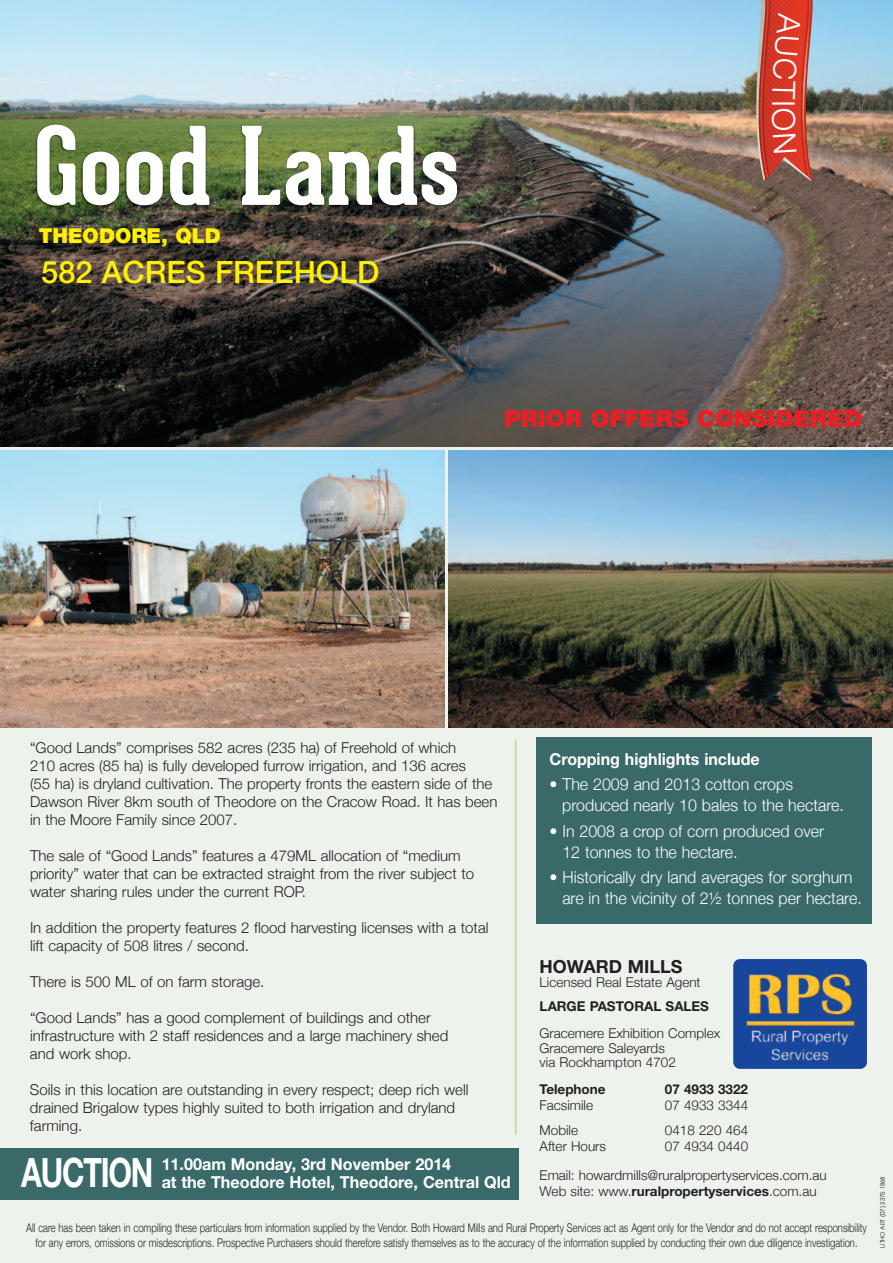
<style>
.page{position:relative;width:893px;height:1263px;background:#edf2ed}
.page>*{position:absolute;margin:0;border:0;box-sizing:border-box;transform-origin:0 0}
.t1{font:700 105.75px "Geared Slab";color:#fff}
.t2{font:700 40.5px "Helvetica Neue";letter-spacing:-.04em;color:#fff;scale:.75 1}
.t3{font:300 31.5px "Helvetica Neue";color:#fff}
.t4{font:500 30.75px "Helvetica Neue";color:#fff101}
.t5{font:900 20.55px "Helvetica Neue";color:#fff101}
.t6{font:700 18px "Helvetica Neue";color:#231f20}
.t7{font:300 16.5px/21px "Helvetica Neue";color:#fff}
.t8{font:700 16.5px/18px "Helvetica Neue";color:#fff}
.t9{font:300 15px/18px "Helvetica Neue";color:#231f20}
.t10{font:300 13.5px/14.2px "Helvetica Neue";color:#231f20}
.t11{font:700 13.5px "Helvetica Neue";color:#231f20}
.t12{font:300 12px/15px "Helvetica Neue";color:#231f20;text-align:center;scale:.78 1}
.t13{font:6px "Avant Garde";color:#231f20}
.s1{font-weight:300}
</style>
<div class="page">
<div style="left:0;top:1148px;width:518px;height:51px;background:#396a69"></div>
<img style="left:0;top:0;width:893px;height:446px">
<img style="left:0;top:451px;width:444px;height:276px">
<img style="left:449px;top:451px;width:444px;height:276px">
<img style="left:733px;top:959px;width:134px;height:110px">
<hr style="left:515px;top:739px;width:1px;height:395px;background:#d4c79e">
<img style="left:9px;top:108px;width:522px;height:155px">
<div style="left:537px;top:737px;width:335px;height:186px;background:#396a69"></div>
<svg style="left:505px;top:410px;width:356px;height:17px;background:#b73233"></svg>
<img style="left:747px;top:0;width:66px;height:181px">
<h1 class="t1" style="left:34px;top:126px;width:428px">Good Lands</h1>
<h3 class="t5" style="left:39px;top:228px;width:184px">THEODORE, QLD</h3>
<h3 class="t4" style="left:41px;top:261px;width:339px">582 ACRES FREEHOLD</h3>
<h3 class="t3" style="left:803px;top:100px;width:9px;rotate:90deg">i</h3>
<p class="t9" style="left:30px;top:738px;width:469px">“Good Lands” comprises 582 acres (235 ha) of Freehold of which<br>210 acres (85 ha) is fully developed furrow irrigation, and 136 acres<br>(55 ha) is dryland cultivation. the property fronts the eastern side of the Dawson River 8km south of theodore on the cracow Road. it has been in the Moore Family since 2007.</p>
<p class="t9" style="left:30px;top:846px;width:446px">the sale of “Good Lands” features a 479ML allocation of “medium priority” water that can be extracted straight from the river subject to water sharing rules under the current RoP.</p>
<p class="t9" style="left:30px;top:918px;width:460px">in addition the property features 2 flood harvesting licenses with a total lift capacity of 508 litres / second.</p>
<p class="t9" style="left:30px;top:972px;width:236px">there is 500 ML of on farm storage.</p>
<p class="t9" style="left:30px;top:1008px;width:420px">“Good Lands” has a good complement of buildings and other infrastructure with 2 staff residences and a large machinery shed and work shop.</p>
<p class="t9" style="left:30px;top:1080px;width:440px">Soils in this location are outstanding in every respect; deep rich well drained Brigalow types highly suited to both irrigation and dryland farming.</p>
<h2 class="t2" style="left:21px;top:1158px;width:178px">AUCTION</h2>
<p class="t8" style="left:162px;top:1157px;width:351px">11.00am Monday, 3rd November 2014<br>at the Theodore Hotel, Theodore, Central Qld</p>
<p class="t8" style="left:550px;top:752px;width:212px">Cropping highlights include</p>
<p class="t7" style="left:562px;top:774px;width:283px;text-indent:-13px">• the 2009 and 2013 cotton crops produced nearly 10 bales to the hectare.</p>
<p class="t7" style="left:562px;top:820px;width:263px;text-indent:-13px">• in 2008 a crop of corn produced over<br>12 tonnes to the hectare.</p>
<p class="t7" style="left:562px;top:866px;width:301px;text-indent:-13px">• Historically dry land averages for sorghum are in the vicinity of 2½ tonnes per hectare.</p>
<p class="t6" style="left:540px;top:960px;width:144px">HOWARD MILLS</p>
<p class="t10" style="left:540px;top:975px;width:162px">Licensed Real Estate Agent</p>
<p class="t11" style="left:540px;top:1002px;width:171px">LARGE PASTORAL SALES</p>
<p class="t10" style="left:540px;top:1026px;width:182px">Gracemere Exhibition complex<br>Gracemere Saleyards<br>via Rockhampton 4702</p>
<p class="t11" style="left:540px;top:1084px;width:67px">Telephone</p>
<p class="t11" style="left:665px;top:1084px;width:85px">07 4933 3322</p>
<p class="t10" style="left:540px;top:1097px;width:55px">Facsimile</p>
<p class="t10" style="left:665px;top:1097px;width:85px">07 4933 3344</p>
<p class="t10" style="left:540px;top:1123px;width:40px">Mobile</p>
<p class="t10" style="left:665px;top:1123px;width:85px">0418 220 464</p>
<p class="t10" style="left:540px;top:1139px;width:68px">After Hours</p>
<p class="t10" style="left:540px;top:1131px;width:288px;line-height:29.2px;text-indent:125px">07 4934 0440<br>Email: howardmills@ruralpropertyservices.com.au</p>
<p class="t11" style="left:540px;top:1186px;width:278px"><span class="s1">Web site: www.</span>ruralpropertyservices<span class="s1">.com.au</span></p>
<p class="t12" style="left:26px;top:1220px;width:1079px">All care has been taken in compiling these particulars from information supplied by the Vendor. Both Howard Mills and Rural Property Services act as Agent only for the Vendor and do not accept responsibility for any errors, omissions or misdescriptions. Prospective Purchasers should therefore satisfy themselves as to the accuracy of the information supplied by conducting their own due diligence investigation.</p>
<p class="t13" style="left:880px;top:1247px;width:73px;rotate:-90deg">LITHO ART (07) 3375 1868</p>
</div>
